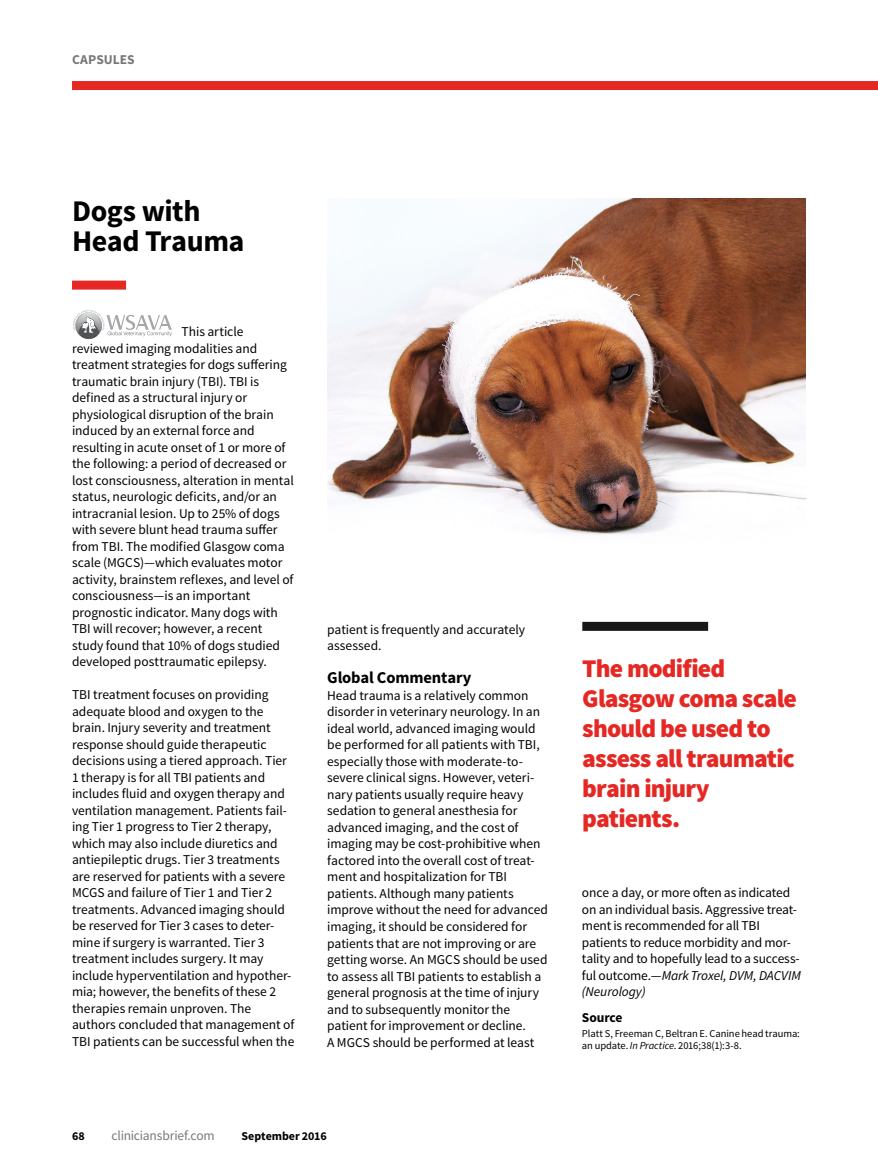
<style>
.page{position:relative;width:878px;height:1175px;background:#fff}
.page>*{position:absolute;margin:0;border:0;box-sizing:border-box;transform-origin:0 0}
.Capsule_head{font:700 30px/30px "Source Sans Pro";letter-spacing:-.015em;color:#000}
.Large_Pullout_with{font:900 25.5px/30px "Source Sans Pro";letter-spacing:-.03em;color:#e52823}
.Capsule_subhead_Co{font:700 16.5px "Source Sans Pro";letter-spacing:-.01em;color:#000}
.Capsule_body{font:13.5px/16.5px "Source Sans Pro";letter-spacing:-.005em;color:#000}
.Capsule_head-2{font:13.5px/16.5px "Source Sans Pro";letter-spacing:-.005em;color:#000}
.t1{font:13.5px "Source Sans Pro";letter-spacing:-.015em;color:#77787b}
.t2{font:700 13.5px "Source Sans Pro";color:#77787b}
.Capsule_source_sub{font:700 13.5px "Source Sans Pro";letter-spacing:-.01em;color:#000}
.t3{font:700 12px "Source Sans Pro";letter-spacing:-.005em;color:#000}
.Capsule_Source_bod{font:10.5px/12px "Source Sans Pro";letter-spacing:-.005em;color:#000}
.s1{font-style:italic}
</style>
<div class="page">
<div style="left:72px;top:81px;width:806px;height:9px;background:#e52823"></div>
<div style="left:72px;top:280px;width:54px;height:10px;background:#e52823"></div>
<svg style="left:73px;top:310px;width:99px;height:29px"></svg>
<img style="left:327px;top:198px;width:479px;height:337px">
<div style="left:582px;top:622px;width:126px;height:9px;background:#191818"></div>
<p class="t2" style="left:72px;top:51px;width:64px">CAPSULES</p>
<p class="Capsule_head" style="left:72px;top:197px;width:174px">Dogs with<br>Head Trauma</p>
<p class="Capsule_head-2" style="left:72px;top:324px;width:223px;text-indent:110px">This article reviewed imaging modalities and treatment strategies for dogs suffering traumatic brain injury (TBI). TBI is defined as a structural injury or physiological disruption of the brain induced by an external force and resulting in acute onset of 1 or more of the following: a period of decreased or lost consciousness, alteration in mental status, neurologic deficits, and/or an intracranial lesion. Up to 25% of dogs with severe blunt head trauma suffer from TBI. The modified Glasgow coma scale (MGCS)—which evaluates motor activity, brainstem reflexes, and level of consciousness—is an important prognostic indicator. Many dogs with TBI will recover; however, a recent study found that 10% of dogs studied developed posttraumatic epilepsy.</p>
<p class="Capsule_body" style="left:72px;top:687px;width:224px">TBI treatment focuses on providing adequate blood and oxygen to the brain. Injury severity and treatment response should guide therapeutic decisions using a tiered approach. Tier 1 therapy is for all TBI patients and includes fluid and oxygen therapy and ventilation management. Patients fail&shy;ing Tier 1 progress to Tier 2 therapy, which may also include diuretics and antiepileptic drugs. Tier 3 treatments are reserved for patients with a severe MCGS and failure of Tier 1 and Tier 2 treatments. Advanced imaging should be reserved for Tier 3 cases to deter&shy;mine if surgery is warranted. Tier 3 treatment includes surgery. It may include hyperventilation and hypother&shy;mia; however, the benefits of these 2 therapies remain unproven. The authors concluded that management of TBI patients can be successful when the</p>
<p class="Capsule_body" style="left:327px;top:621px;width:199px">patient is frequently and accurately assessed.</p>
<p class="Capsule_subhead_Co" style="left:327px;top:667px;width:146px">Global Commentary</p>
<p class="Capsule_body" style="left:327px;top:687px;width:222px">Head trauma is a relatively common disorder in veterinary neurology. In an ideal world, advanced imaging would be performed for all patients with TBI, especially those with moderate-to&shy;severe clinical signs. However, veteri&shy;nary patients usually require heavy sedation to general anesthesia for advanced imaging, and the cost of imaging may be cost-prohibitive when factored into the overall cost of treat&shy;ment and hospitalization for TBI patients. Although many patients improve without the need for advanced imaging, it should be considered for patients that are not improving or are getting worse. An MGCS should be used to assess all TBI patients to establish a general prognosis at the time of injury and to subsequently monitor the patient for improvement or decline.<br>A MGCS should be performed at least</p>
<p class="t3" style="left:72px;top:1128px;width:14px">68</p>
<p class="t1" style="left:111px;top:1127px;width:105px">cliniciansbrief.com</p>
<p class="t3" style="left:241px;top:1128px;width:87px">September 2016</p>
<p class="Large_Pullout_with" style="left:582px;top:655px;width:216px">The modified<br>Glasgow coma scale should be used to assess all traumatic brain injury patients.</p>
<p class="Capsule_body" style="left:582px;top:885px;width:220px">once a day, or more often as indicated on an individual basis. Aggressive treat&shy;ment is recommended for all TBI patients to reduce morbidity and mor&shy;tality and to hopefully lead to a success&shy;ful outcome.—<span class="s1">Mark Troxel, DVM, DACVIM (Neurology)</span></p>
<p class="Capsule_source_sub" style="left:582px;top:1008px;width:42px">Source</p>
<p class="Capsule_Source_bod" style="left:582px;top:1027px;width:219px">Platt S, Freeman C, Beltran E. Canine head trauma: an update. <span class="s1">In Practice</span>. 2016;38(1):3-8.</p>
</div>
